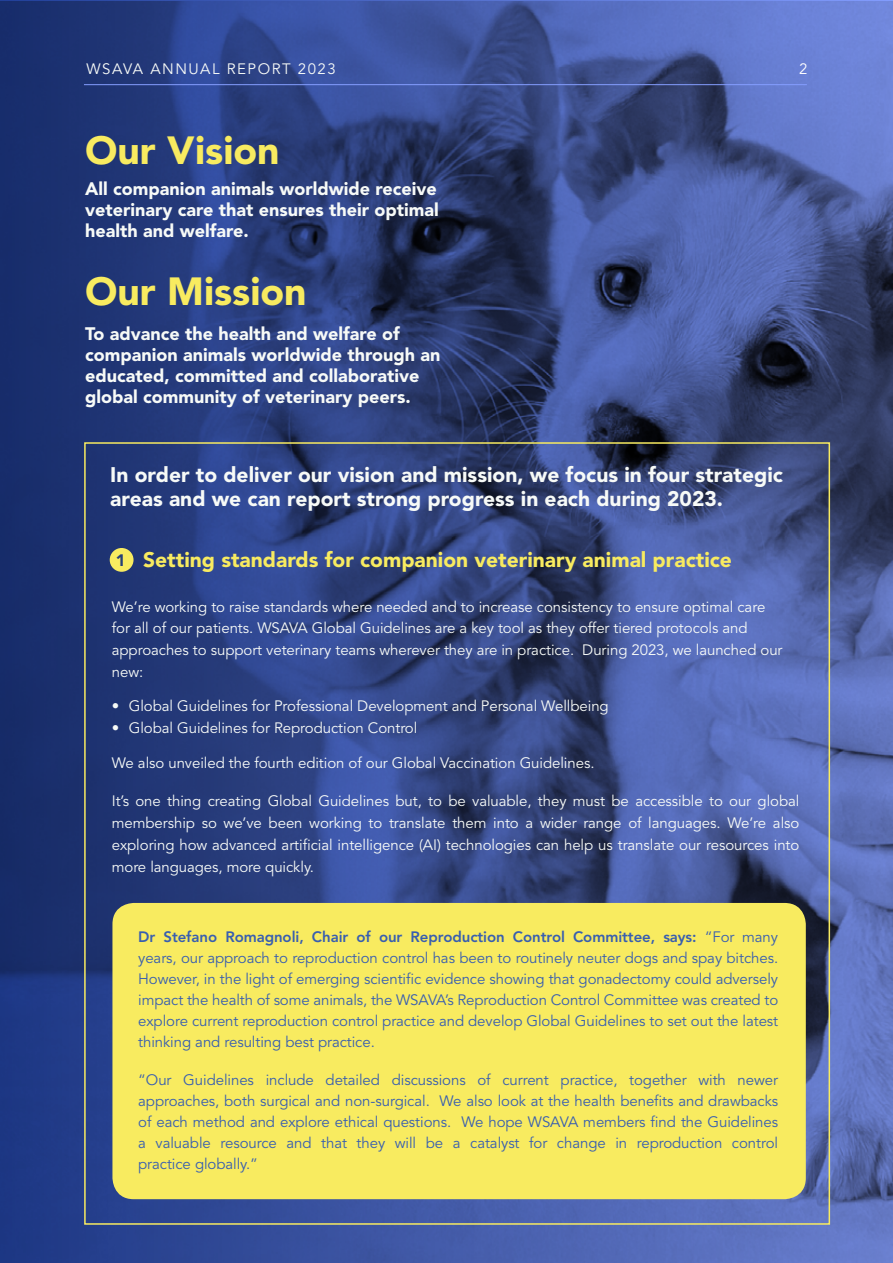
<style>
.page{position:relative;width:893px;height:1263px;background:#fff}
.page>*{position:absolute;margin:0;border:0;box-sizing:border-box;transform-origin:0 0}
.t1{font:900 39px "Avenir LT Std";color:#f8eb60}
.t2{font:900 21px/24px "Avenir LT Std";color:#f7faf7}
.t3{font:900 21px "Avenir LT Std";color:#f8eb60}
.t4{font:900 18px/21px "Avenir LT Std";color:#f7faf7;text-align:justify}
.t5{font:15px/21px "Avenir LT Std";letter-spacing:-.005em;color:#385eb0;text-align:justify}
.t6{font:15px/21.8px "Avenir LT Std";letter-spacing:-.005em;color:#f7faf7}
.t7{font:15px "Avenir LT Std";letter-spacing:.1em;color:#f7faf7}
.t8{font:15px "Avenir LT Std";color:#fff}
.s1{font-size:16.5px;color:#264078}
.s2{font-weight:800}
</style>
<div class="page">
<svg style="left:0;top:788px;width:1px;height:475px"></svg>
<img style="left:1px;top:2px;width:892px;height:1261px">
<hr style="left:84px;top:84px;width:723px;height:1px;background:#859eff">
<div style="left:110px;top:548px;width:24px;height:24px;background:#f8eb60;border-radius:50%"></div>
<div style="left:112px;top:903px;width:694px;height:296px;background:#f8eb60;border-radius:21px"></div>
<p class="t7" style="left:87px;top:60px;width:251px">WSAVA ANNUAL REPORT 2023</p>
<p class="t8" style="left:799px;top:60px;width:10px">2</p>
<h1 class="t1" style="left:85px;top:127px;width:196px">Our Vision</h1>
<p class="t4" style="left:85px;top:178px;width:355px">All companion animals worldwide receive veterinary care that ensures their optimal health and welfare.</p>
<h1 class="t1" style="left:85px;top:268px;width:223px">Our Mission</h1>
<p class="t4" style="left:85px;top:323px;width:357px;text-align:left">To advance the health and welfare of companion animals worldwide through an educated, committed and collaborative global community of veterinary peers.</p>
<h2 class="t2" style="left:110px;top:463px;width:674px">In order to deliver our vision and mission, we focus in four strategic areas and we can report strong progress in each during 2023.</h2>
<h2 class="t3" style="left:116px;top:547px;width:618px"><span class="s1">1</span> Setting standards for companion veterinary animal practice</h2>
<p class="t6" style="left:112px;top:596px;width:672px">We’re working to raise standards where needed and to increase consistency to ensure optimal care for all of our patients. WSAVA Global Guidelines are a key tool as they offer tiered protocols and approaches to support veterinary teams wherever they are in practice. During 2023, we launched our new:</p>
<p class="t6" style="left:112px;top:696px;width:498px">• Global Guidelines for Professional Development and Personal Wellbeing</p>
<p class="t6" style="left:112px;top:717px;width:307px">• Global Guidelines for Reproduction Control</p>
<p class="t6" style="left:112px;top:752px;width:484px">We also unveiled the fourth edition of our Global Vaccination Guidelines.</p>
<p class="t6" style="left:112px;top:791px;width:689px;text-align:justify">It’s one thing creating Global Guidelines but, to be valuable, they must be accessible to our global membership so we’ve been working to translate them into a wider range of languages. We’re also exploring how advanced artificial intelligence (AI) technologies can help us translate our resources into more languages, more quickly.</p>
<p class="t5" style="left:138px;top:927px;width:642px"><span class="s2">Dr Stefano Romagnoli, Chair of our Reproduction Control Committee, says:</span> “For many years, our approach to reproduction control has been to routinely neuter dogs and spay bitches.<br>However, in the light of emerging scientific evidence showing that gonadectomy could adversely impact the health of some animals, the WSAVA’s Reproduction Control Committee was created to explore current reproduction control practice and develop Global Guidelines to set out the latest thinking and resulting best practice.</p>
<p class="t5" style="left:138px;top:1070px;width:642px">“Our Guidelines include detailed discussions of current practice, together with newer approaches, both surgical and non-surgical. We also look at the health benefits and drawbacks of each method and explore ethical questions. We hope WSAVA members find the Guidelines a valuable resource and that they will be a catalyst for change in reproduction control practice globally.”</p>
</div>
